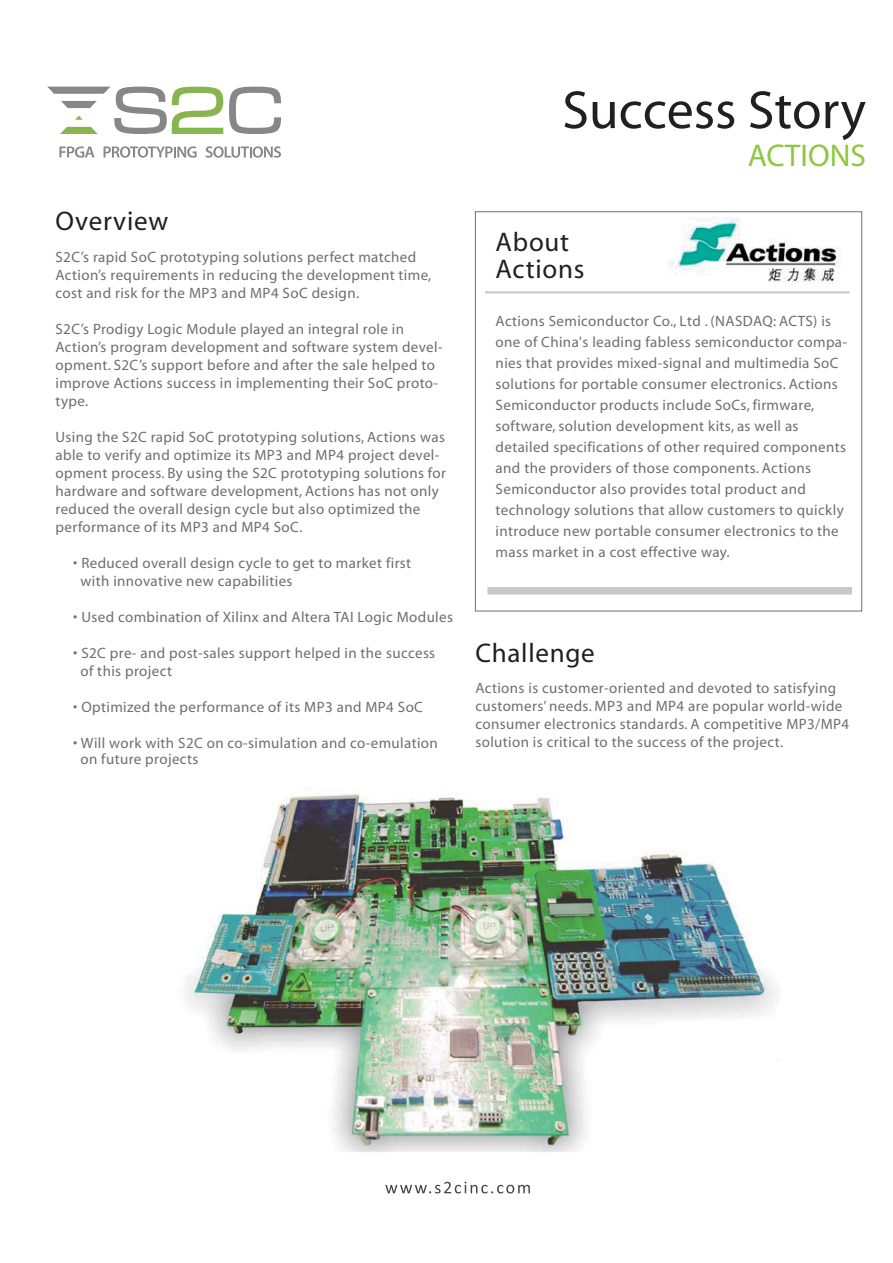
<style>
.page{position:relative;width:893px;height:1263px;background:#fff}
.page>*{position:absolute;margin:0;border:0;box-sizing:border-box;transform-origin:0 0}
.t1{font:54px "Myriad";color:#231f20}
.t2{font:31.5px "Myriad";color:#8fc73e}
.t3{font:27px/27px "Myriad";letter-spacing:.03em;color:#231f20}
.t4{font:15px/18px "Myriad";letter-spacing:.025em;color:#6d6e70}
</style>
<div class="page">
<div style="left:475px;top:211px;width:387px;height:400px;border:1px solid #6d6e70"></div>
<div style="left:487px;top:587px;width:365px;height:8px;background:#c6c8ca"></div>
<img style="left:667px;top:217px;width:173px;height:66px">
<hr style="left:485px;top:291px;width:364px;height:2px;background:#c6c8ca">
<svg style="left:385px;top:1182px;width:145px;height:11px"></svg>
<img style="left:186px;top:793px;width:592px;height:359px">
<svg style="left:47px;top:87px;width:176px;height:47px"></svg>
<svg style="left:229px;top:87px;width:52px;height:47px"></svg>
<svg style="left:59px;top:146px;width:35px;height:12px"></svg>
<svg style="left:104px;top:146px;width:93px;height:12px"></svg>
<svg style="left:206px;top:146px;width:75px;height:12px"></svg>
<h3 class="t3" style="left:56px;top:210px;width:114px">Overview</h3>
<p class="t4" style="left:56px;top:249px;width:377px">S2C’s rapid SoC prototyping solutions perfect matched<br>Action’s requirements in reducing the development time, cost and risk for the MP3 and MP4 SoC design.</p>
<p class="t4" style="left:56px;top:321px;width:389px">S2C’s Prodigy Logic Module played an integral role in Action’s program development and software system devel&shy;opment. S2C’s support before and after the sale helped to improve Actions success in implementing their SoC proto&shy;type.</p>
<p class="t4" style="left:56px;top:429px;width:392px">Using the S2C rapid SoC prototyping solutions, Actions was able to verify and optimize its MP3 and MP4 project devel&shy;opment process. By using the S2C prototyping solutions for hardware and software development, Actions has not only reduced the overall design cycle but also optimized the performance of its MP3 and MP4 SoC.</p>
<p class="t4" style="left:80px;top:555px;width:332px;text-indent:-7px">• Reduced overall design cycle to get to market first with innovative new capabilities</p>
<p class="t4" style="left:73px;top:609px;width:381px">• Used combination of Xilinx and Altera TAI Logic Modules</p>
<p class="t4" style="left:80px;top:645px;width:356px;text-indent:-7px">• S2C pre- and post-sales support helped in the success of this project</p>
<p class="t4" style="left:73px;top:699px;width:351px">• Optimized the performance of its MP3 and MP4 SoC</p>
<p class="t4" style="left:80px;top:736px;width:359px;line-height:16.5px;text-indent:-7px">• Will work with S2C on co-simulation and co-emulation on future projects</p>
<h1 class="t1" style="left:562px;top:90px;width:305px">Success Story</h1>
<h2 class="t2" style="left:748px;top:144px;width:120px">ACTIONS</h2>
<h3 class="t3" style="left:496px;top:231px;width:90px">About<br>Actions</h3>
<p class="t4" style="left:496px;top:312px;width:353px;line-height:21px">Actions Semiconductor Co., Ltd . (NASDAQ: ACTS) is one of China's leading fabless semiconductor compa&shy;nies that provides mixed-signal and multimedia SoC solutions for portable consumer electronics. Actions Semiconductor products include SoCs, firmware, software, solution development kits, as well as detailed specifications of other required components and the providers of those components. Actions Semiconductor also provides total product and technology solutions that allow customers to quickly introduce new portable consumer electronics to the mass market in a cost effective way.</p>
<h3 class="t3" style="left:475px;top:641px;width:121px">Challenge</h3>
<p class="t4" style="left:475px;top:680px;width:375px">Actions is customer-oriented and devoted to satisfying customers’ needs. MP3 and MP4 are popular world-wide consumer electronics standards. A competitive MP3/MP4 solution is critical to the success of the project.</p>
</div>
